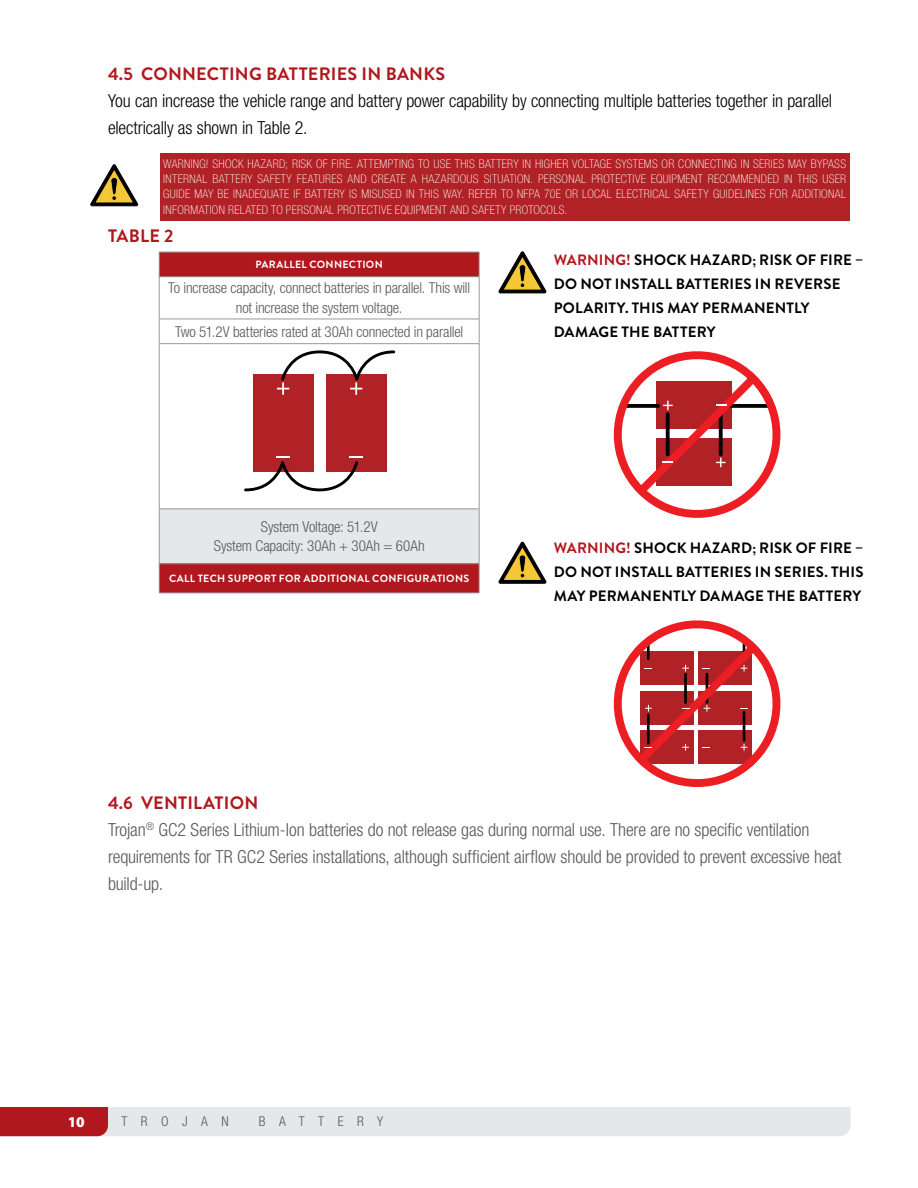
<style>
.page{position:relative;width:918px;height:1188px;background:#fff}
.page>*{position:absolute;margin:0;border:0;box-sizing:border-box;transform-origin:0 0}
.Body_Text{font:300 condensed 18px/27px "Helvetica Neue LT Std";letter-spacing:-.01em;color:#58595b}
.Body_Text-2{font:300 condensed 18px/27px "Helvetica Neue LT Std";letter-spacing:-.01em;color:#000}
.Body_Text-3{font:700 18px "Brandon Grotesque";letter-spacing:.01em;color:#b1181e}
.Body_Text-4{font:700 15px/24px "Brandon Grotesque";letter-spacing:.01em;color:#000;text-align:justify}
.Body_Copy{font:300 condensed 15px/19.5px "Helvetica Neue LT Std";letter-spacing:-.01em;color:#58595b;text-align:center}
.t1{font:900 15px "Myriad Pro";color:#fff}
.t2{font:300 condensed 13.5px "Helvetica Neue LT Std";letter-spacing:1em;color:#58595b}
.Body_Bullet{font:100 condensed 12px/15.5px "Helvetica Neue LT Std";letter-spacing:.025em;color:#fff;text-align:justify}
.Body_Copy-2{font:700 10.5px "Brandon Grotesque";letter-spacing:.035em;color:#fff}
.s1{color:#b1181e}
</style>
<div class="page">
<svg style="left:0;top:1107px;width:850px;height:29px;background:#dfccce"></svg>
<div style="left:159px;top:252px;width:320px;height:25px;background:#b1181e"></div>
<div style="left:159px;top:509px;width:320px;height:55px;background:#e6e7e8"></div>
<div style="left:159px;top:564px;width:320px;height:29px;background:#b1181e"></div>
<hr style="left:159px;top:252px;width:320px;height:1px;background:#97999c">
<svg style="left:159px;top:252px;width:1px;height:24px"></svg>
<svg style="left:479px;top:252px;width:1px;height:25px"></svg>
<hr style="left:159px;top:276px;width:320px;height:1px;background:#97999c">
<hr style="left:159px;top:277px;width:1px;height:42px;background:#97999c">
<hr style="left:479px;top:277px;width:1px;height:42px;background:#97999c">
<hr style="left:159px;top:319px;width:320px;height:1px;background:#97999c">
<svg style="left:159px;top:319px;width:1px;height:24px"></svg>
<svg style="left:479px;top:319px;width:1px;height:24px"></svg>
<hr style="left:159px;top:343px;width:320px;height:1px;background:#97999c">
<hr style="left:159px;top:344px;width:1px;height:165px;background:#97999c">
<hr style="left:479px;top:344px;width:1px;height:165px;background:#97999c">
<hr style="left:159px;top:509px;width:320px;height:1px;background:#97999c">
<hr style="left:159px;top:509px;width:1px;height:55px;background:#97999c">
<hr style="left:479px;top:509px;width:1px;height:55px;background:#97999c">
<hr style="left:159px;top:563px;width:320px;height:1px;background:#97999c">
<svg style="left:159px;top:564px;width:1px;height:29px"></svg>
<svg style="left:479px;top:564px;width:1px;height:29px"></svg>
<hr style="left:159px;top:593px;width:320px;height:1px;background:#97999c">
<svg style="left:244px;top:350px;width:152px;height:142px"></svg>
<svg style="left:499px;top:542px;width:47px;height:41px"></svg>
<svg style="left:613px;top:620px;width:168px;height:167px"></svg>
<svg style="left:499px;top:252px;width:47px;height:41px"></svg>
<svg style="left:613px;top:351px;width:168px;height:167px"></svg>
<div style="left:160px;top:153px;width:690px;height:68px;background:#b12226"></div>
<svg style="left:91px;top:165px;width:47px;height:41px"></svg>
<p class="Body_Text-3" style="left:108px;top:61px;width:339px">4.5 CONNECTING BATTERIES IN BANKS</p>
<p class="Body_Text-2" style="left:108px;top:87px;width:726px">You can increase the vehicle range and battery power capability by connecting multiple batteries together in parallel electrically as shown in Table 2.</p>
<p class="Body_Bullet" style="left:163px;top:155px;width:684px">WARNING! SHOCK HAZARD; RISK OF FIRE. ATTEMPTING TO USE THIS BATTERY IN HIGHER VOLTAGE SYSTEMS OR CONNECTING IN SERIES MAY BYPASS INTERNAL BATTERY SAFETY FEATURES AND CREATE A HAZARDOUS SITUATION. PERSONAL PROTECTIVE EQUIPMENT RECOMMENDED IN THIS USER GUIDE MAY BE INADEQUATE IF BATTERY IS MISUSED IN THIS WAY. REFER TO NFPA 70E OR LOCAL ELECTRICAL SAFETY GUIDELINES FOR ADDITIONAL INFORMATION RELATED TO PERSONAL PROTECTIVE EQUIPMENT AND SAFETY PROTOCOLS.</p>
<p class="Body_Text-3" style="left:108px;top:223px;width:67px">TABLE 2</p>
<p class="Body_Copy-2" style="left:255px;top:257px;width:129px">PARALLEL CONNECTION</p>
<p class="Body_Copy" style="left:168px;top:278px;width:304px">To increase capacity, connect batteries in parallel. This will not increase the system voltage.</p>
<p class="Body_Copy" style="left:175px;top:322px;width:290px">Two 51.2V batteries rated at 30Ah connected in parallel</p>
<p class="Body_Copy" style="left:261px;top:517px;width:119px">System Voltage: 51.2V</p>
<p class="Body_Copy" style="left:214px;top:536px;width:213px">System Capacity: 30Ah + 30Ah = 60Ah</p>
<p class="Body_Copy-2" style="left:169px;top:571px;width:302px">CALL TECH SUPPORT FOR ADDITIONAL CONFIGURATIONS</p>
<p class="Body_Text-4" style="left:554px;top:248px;width:311px;text-align:left"><span class="s1">WARNING!</span> SHOCK HAZARD; RISK OF FIRE –<br>DO NOT INSTALL BATTERIES IN REVERSE<br>POLARITY. THIS MAY PERMANENTLY<br>DAMAGE THE BATTERY</p>
<p class="Body_Text-4" style="left:554px;top:536px;width:311px"><span class="s1">WARNING!</span> SHOCK HAZARD; RISK OF FIRE – DO NOT INSTALL BATTERIES IN SERIES. THIS MAY PERMANENTLY DAMAGE THE BATTERY</p>
<p class="Body_Text-3" style="left:108px;top:790px;width:152px">4.6 VENTILATION</p>
<p class="Body_Text" style="left:108px;top:816px;width:735px">Trojan<sup>®</sup> GC2 Series Lithium-Ion batteries do not release gas during normal use. There are no specific ventilation requirements for TR GC2 Series installations, although sufficient airflow should be provided to prevent excessive heat build-up.</p>
<p class="t1" style="left:68px;top:1112px;width:19px">10</p>
<p class="t2" style="left:122px;top:1114px;width:109px">TROJAN</p>
<p class="t2" style="left:259px;top:1114px;width:126px">BATTERY</p>
</div>
